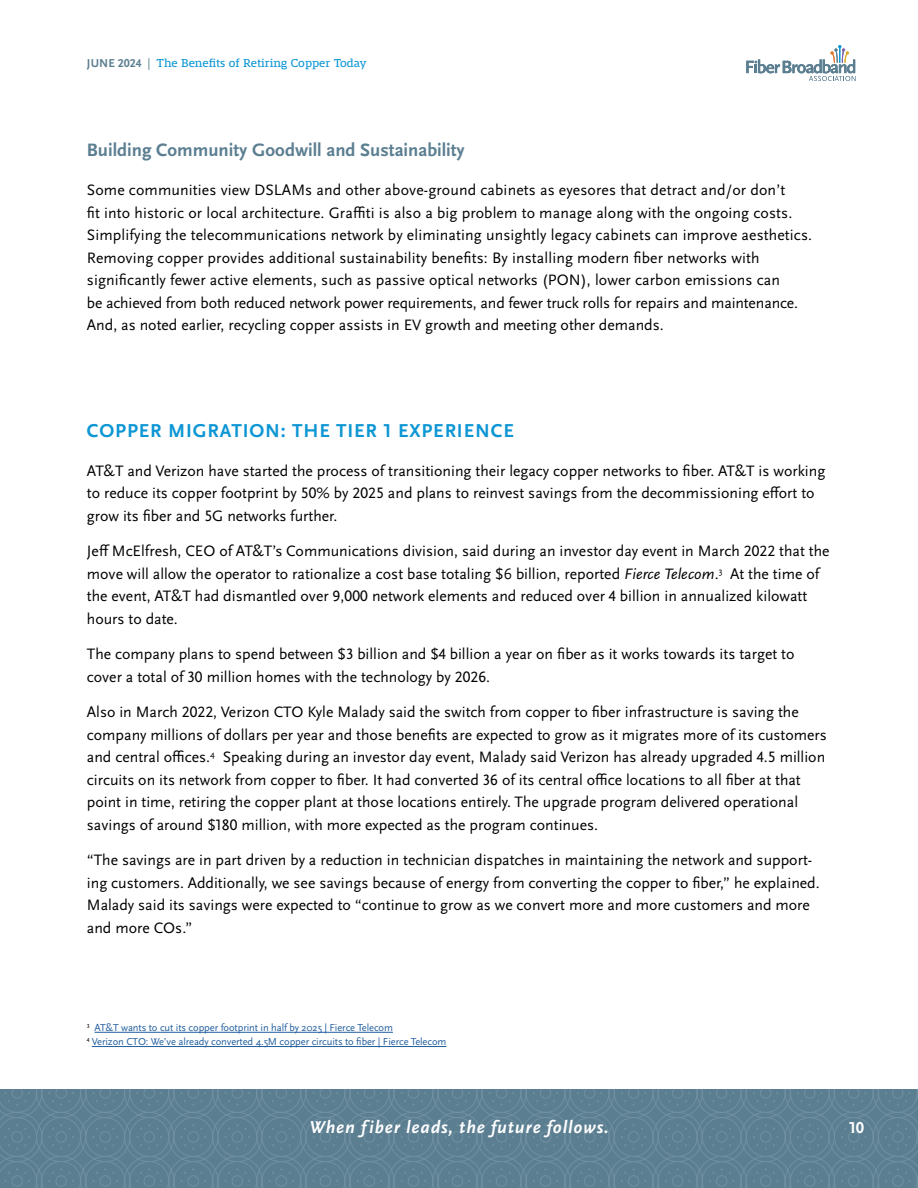
<style>
.page{position:relative;width:918px;height:1188px;background:#fff}
.page>*{position:absolute;margin:0;border:0;box-sizing:border-box;transform-origin:0 0}
.t1{font:700 19.5px "Scala Sans Pro";letter-spacing:.045em;color:#0d96d4}
.t2{font:700 18.75px "Scala Sans Pro";color:#5b7e91}
.t3{font:italic 700 18px "Scala Sans Pro";letter-spacing:.05em;color:#fff}
.t4{font:700 16.5px "Scala Sans Pro";color:#fff}
.t5{font:15.75px/22.5px "Scala Sans Pro";color:#000}
.t6{font:12px "Mislab Std";color:#0d96d4}
.t7{font:10.5px/14.2px "Scala Sans Pro";letter-spacing:-.01em;color:#215e9e}
.s1{font-family:"Scala Sans Pro";font-weight:700;color:#5b7e91}
.s2{font-family:"Scala Sans Pro";color:#5b7e91}
.s3{font-style:italic}
</style>
<div class="page">
<svg style="left:0;top:1090px;width:918px;height:98px;background:#5e8093"></svg>
<svg style="left:746px;top:45px;width:110px;height:36px"></svg>
<hr style="left:95px;top:1032px;width:298px;height:1px;background:#215e9e">
<hr style="left:92px;top:1046px;width:354px;height:1px;background:#215e9e">
<p class="t6" style="left:87px;top:57px;width:281px"><span class="s1">JUNE 2024</span> <span class="s2">|</span> The Benefits of Retiring Copper Today</p>
<p class="t2" style="left:87px;top:139px;width:379px">Building Community Goodwill and Sustainability</p>
<p class="t5" style="left:87px;top:179px;width:727px">Some communities view DSLAMs and other above-ground cabinets as eyesores that detract and/or don’t<br>fit into historic or local architecture. Graffiti is also a big problem to manage along with the ongoing costs.<br>Simplifying the telecommunications network by eliminating unsightly legacy cabinets can improve aesthetics.<br>Removing copper provides additional sustainability benefits: By installing modern fiber networks with significantly fewer active elements, such as passive optical networks (PON), lower carbon emissions can<br>be achieved from both reduced network power requirements, and fewer truck rolls for repairs and maintenance.<br>And, as noted earlier, recycling copper assists in EV growth and meeting other demands.</p>
<p class="t1" style="left:87px;top:420px;width:429px">COPPER MIGRATION: THE TIER 1 EXPERIENCE</p>
<p class="t5" style="left:87px;top:460px;width:740px">AT&amp;T and Verizon have started the process of transitioning their legacy copper networks to fiber. AT&amp;T is working to reduce its copper footprint by 50% by 2025 and plans to reinvest savings from the decommissioning effort to grow its fiber and 5G networks further.</p>
<p class="t5" style="left:87px;top:540px;width:744px">Jeff McElfresh, CEO of AT&amp;T’s Communications division, said during an investor day event in March 2022 that the move will allow the operator to rationalize a cost base totaling $6 billion, reported <span class="s3">Fierce Telecom</span>.<sup>3</sup> At the time of the event, AT&amp;T had dismantled over 9,000 network elements and reduced over 4 billion in annualized kilowatt hours to date.</p>
<p class="t5" style="left:87px;top:643px;width:709px">The company plans to spend between $3 billion and $4 billion a year on fiber as it works towards its target to cover a total of 30 million homes with the technology by 2026.</p>
<p class="t5" style="left:87px;top:701px;width:742px">Also in March 2022, Verizon CTO Kyle Malady said the switch from copper to fiber infrastructure is saving the company millions of dollars per year and those benefits are expected to grow as it migrates more of its customers and central offices.<sup>4</sup> Speaking during an investor day event, Malady said Verizon has already upgraded 4.5 million circuits on its network from copper to fiber. It had converted 36 of its central office locations to all fiber at that point in time, retiring the copper plant at those locations entirely. The upgrade program delivered operational savings of around $180 million, with more expected as the program continues.</p>
<p class="t5" style="left:87px;top:849px;width:734px">“The savings are in part driven by a reduction in technician dispatches in maintaining the network and support&shy;ing customers. Additionally, we see savings because of energy from converting the copper to fiber,” he explained.<br>Malady said its savings were expected to “continue to grow as we convert more and more customers and more and more COs.”</p>
<p class="t7" style="left:87px;top:1021px;width:361px"><sup>3</sup> AT&amp;T wants to cut its copper footprint in half by 2025 | Fierce Telecom<br><sup>4</sup> Verizon CTO: We’ve already converted 4.5M copper circuits to fiber | Fierce Telecom</p>
<p class="t3" style="left:309px;top:1117px;width:301px">When fiber leads, the future follows.</p>
<p class="t4" style="left:849px;top:1118px;width:16px">10</p>
</div>
